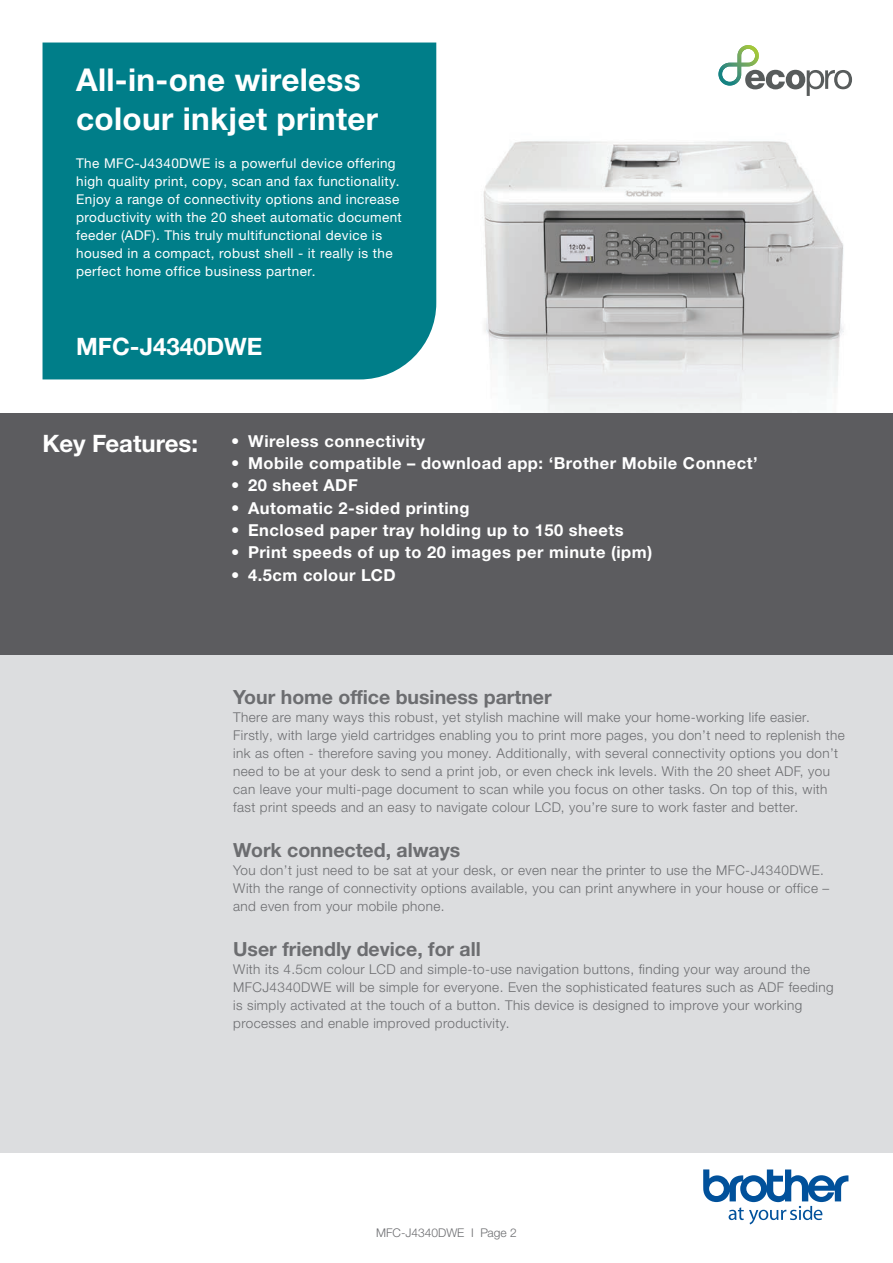
<style>
.page{position:relative;width:893px;height:1263px;background:#fff}
.page>*{position:absolute;margin:0;border:0;box-sizing:border-box;transform-origin:0 0}
.t1{font:700 31.5px/39px "Helvetica Neue LTW1 G";letter-spacing:.01em;color:#fff}
.t2{font:700 24px "Helvetica Neue LTW1 G";color:#fff}
.t3{font:700 19.5px "Helvetica Neue LTW1 G";color:#6c6d70}
.t4{font:700 16.5px "Helvetica Neue LTW1 G";letter-spacing:.03em;color:#fff}
.t5{font:300 13.5px/18px "Helvetica Neue LTW1 G";letter-spacing:.03em;color:#6c6d70}
.t6{font:13.5px/18px "Helvetica Neue LTW1 G";letter-spacing:.03em;color:#fff}
.t7{font:300 12px "Helvetica Neue LTW1 G";color:#6c6d70}
</style>
<div class="page">
<img style="left:483px;top:141px;width:361px;height:272px">
<div style="left:43px;top:43px;width:393px;height:336px;background:#007e89"></div>
<svg style="left:703px;top:1169px;width:145px;height:55px"></svg>
<div style="left:0;top:413px;width:893px;height:740px;background:#dcdddf"></div>
<div style="left:0;top:413px;width:893px;height:242px;background:#5c5c5f"></div>
<svg style="left:718px;top:45px;width:134px;height:51px"></svg>
<h1 class="t1" style="left:76px;top:60px;width:303px">All-in-one wireless colour inkjet printer</h1>
<p class="t6" style="left:76px;top:154px;width:327px">The MFC-J4340DWE is a powerful device offering high quality print, copy, scan and fax functionality.<br>Enjoy a range of connectivity options and increase productivity with the 20 sheet automatic document feeder (ADF). This truly multifunctional device is housed in a compact, robust shell - it really is the perfect home office business partner.</p>
<h2 class="t2" style="left:76px;top:332px;width:188px">MFC-J4340DWE</h2>
<h2 class="t2" style="left:43px;top:429px;width:157px">Key Features:</h2>
<p class="t4" style="left:231px;top:431px;width:196px">• Wireless connectivity</p>
<p class="t4" style="left:231px;top:453px;width:528px">• Mobile compatible – download app: ‘Brother Mobile Connect’</p>
<p class="t4" style="left:231px;top:475px;width:128px">• 20 sheet ADF</p>
<p class="t4" style="left:231px;top:498px;width:240px">• Automatic 2-sided printing</p>
<p class="t4" style="left:231px;top:520px;width:394px">• Enclosed paper tray holding up to 150 sheets</p>
<p class="t4" style="left:231px;top:542px;width:423px">• Print speeds of up to 20 images per minute (ipm)</p>
<p class="t4" style="left:231px;top:564px;width:166px">• 4.5cm colour LCD</p>
<h3 class="t3" style="left:233px;top:685px;width:320px">Your home office business partner</h3>
<p class="t5" style="left:233px;top:708px;width:613px">There are many ways this robust, yet stylish machine will make your home-working life easier.<br>Firstly, with large yield cartridges enabling you to print more pages, you don’t need to replenish the ink as often - therefore saving you money. Additionally, with several connectivity options you don’t need to be at your desk to send a print job, or even check ink levels. With the 20 sheet ADF, you can leave your multi-page document to scan while you focus on other tasks. On top of this, with fast print speeds and an easy to navigate colour LCD, you’re sure to work faster and better.</p>
<h3 class="t3" style="left:233px;top:838px;width:229px">Work connected, always</h3>
<p class="t5" style="left:233px;top:861px;width:598px">You don’t just need to be sat at your desk, or even near the printer to use the MFC-J4340DWE.<br>With the range of connectivity options available, you can print anywhere in your house or office – and even from your mobile phone.</p>
<h3 class="t3" style="left:233px;top:937px;width:249px">User friendly device, for all</h3>
<p class="t5" style="left:233px;top:960px;width:602px">With its 4.5cm colour LCD and simple-to-use navigation buttons, finding your way around the MFCJ4340DWE will be simple for everyone. Even the sophisticated features such as ADF feeding is simply activated at the touch of a button. This device is designed to improve your working processes and enable improved productivity.</p>
<p class="t7" style="left:376px;top:1226px;width:142px">MFC-J4340DWE I Page 2</p>
</div>
